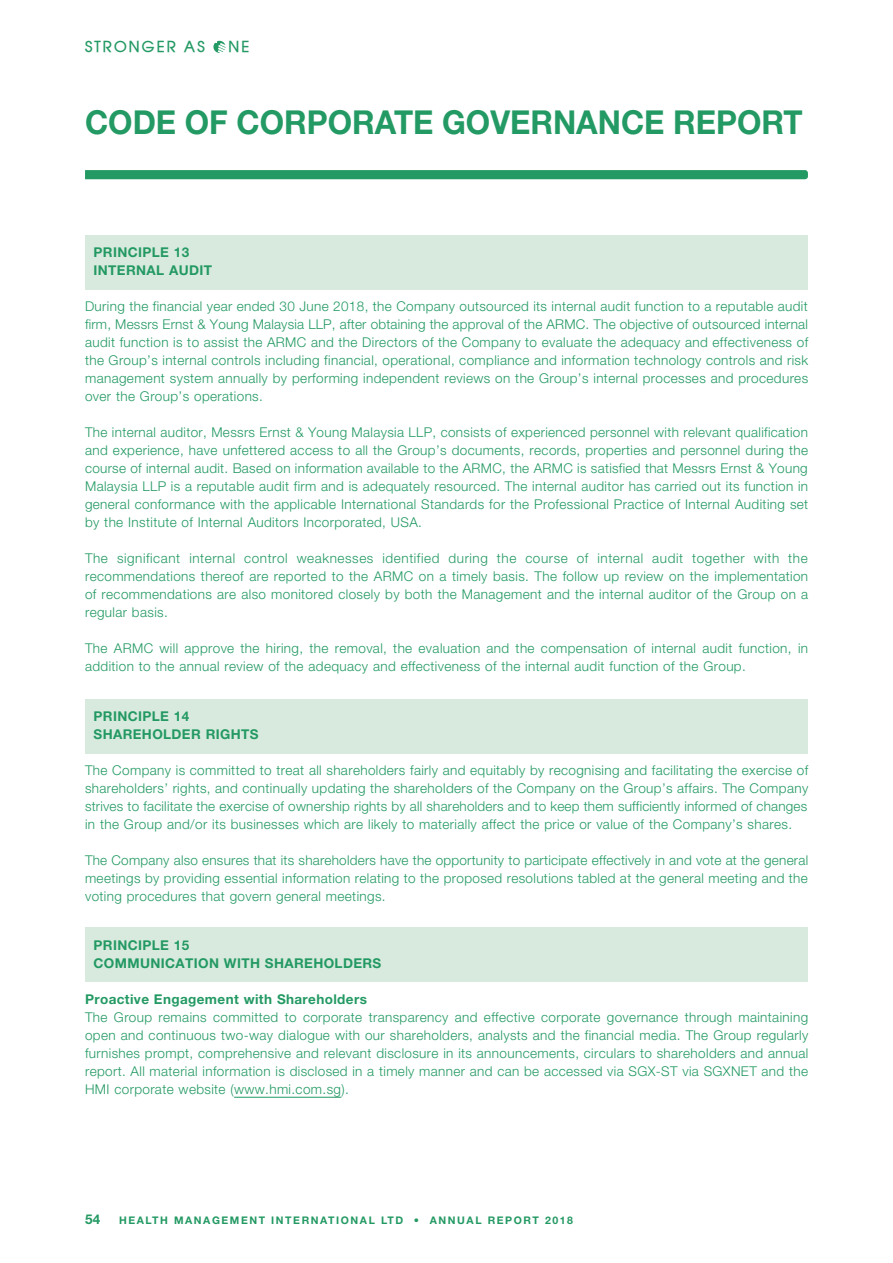
<style>
.page{position:relative;width:893px;height:1263px;background:#fff}
.page>*{position:absolute;margin:0;border:0;box-sizing:border-box;transform-origin:0 0}
.t1{font:700 33px "Helvetica Neue LT Std";color:#239963;scale:.95 1}
.t2{font:700 15px "Atilla";letter-spacing:.15em;color:#239963}
._00_E_Body_Text{font:300 13.5px/18px "Helvetica Neue LT Std";letter-spacing:.03em;color:#239963;text-align:justify}
._00_E_Body_Text-2{font:700 13.5px "Helvetica Neue LT Std";letter-spacing:.03em;color:#239963}
.t3{font:700 10.5px "Helvetica Neue LT Std";letter-spacing:.15em;color:#239963}
</style>
<div class="page">
<div style="left:85px;top:236px;width:723px;height:54px;background:#d8eade"></div>
<div style="left:85px;top:699px;width:723px;height:54px;background:#d8eade"></div>
<div style="left:85px;top:927px;width:723px;height:54px;background:#d8eade"></div>
<hr style="left:234px;top:1097px;width:107px;height:1px;background:#239963">
<svg style="left:85px;top:170px;width:723px;height:9px;background:#259a64"></svg>
<svg style="left:213px;top:41px;width:13px;height:12px"></svg>
<p class="t2" style="left:85px;top:36px;width:121px">STRONGER AS</p>
<p class="t2" style="left:228px;top:36px;width:22px">NE</p>
<h1 class="t1" style="left:85px;top:102px;width:757px">CODE OF CORPORATE GOVERNANCE REPORT</h1>
<p class="_00_E_Body_Text-2" style="left:94px;top:244px;width:97px">PRINCIPLE 13</p>
<p class="_00_E_Body_Text-2" style="left:94px;top:262px;width:120px">INTERNAL AUDIT</p>
<p class="_00_E_Body_Text" style="left:85px;top:297px;width:725px">During the financial year ended 30 June 2018, the Company outsourced its internal audit function to a reputable audit firm, Messrs Ernst &amp; Young Malaysia LLP, after obtaining the approval of the ARMC. The objective of outsourced internal audit function is to assist the ARMC and the Directors of the Company to evaluate the adequacy and effectiveness of the Group’s internal controls including financial, operational, compliance and information technology controls and risk management system annually by performing independent reviews on the Group’s internal processes and procedures over the Group’s operations.</p>
<p class="_00_E_Body_Text" style="left:85px;top:423px;width:725px">The internal auditor, Messrs Ernst &amp; Young Malaysia LLP, consists of experienced personnel with relevant qualification and experience, have unfettered access to all the Group’s documents, records, properties and personnel during the course of internal audit. Based on information available to the ARMC, the ARMC is satisfied that Messrs Ernst &amp; Young Malaysia LLP is a reputable audit firm and is adequately resourced. The internal auditor has carried out its function in general conformance with the applicable International Standards for the Professional Practice of Internal Auditing set by the Institute of Internal Auditors Incorporated, USA.</p>
<p class="_00_E_Body_Text" style="left:85px;top:549px;width:725px">The significant internal control weaknesses identified during the course of internal audit together with the recommendations thereof are reported to the ARMC on a timely basis. The follow up review on the implementation of recommendations are also monitored closely by both the Management and the internal auditor of the Group on a regular basis.</p>
<p class="_00_E_Body_Text" style="left:85px;top:639px;width:725px">The ARMC will approve the hiring, the removal, the evaluation and the compensation of internal audit function, in addition to the annual review of the adequacy and effectiveness of the internal audit function of the Group.</p>
<p class="_00_E_Body_Text-2" style="left:94px;top:707px;width:97px">PRINCIPLE 14</p>
<p class="_00_E_Body_Text-2" style="left:94px;top:725px;width:167px">SHAREHOLDER RIGHTS</p>
<p class="_00_E_Body_Text" style="left:85px;top:761px;width:725px">The Company is committed to treat all shareholders fairly and equitably by recognising and facilitating the exercise of shareholders’ rights, and continually updating the shareholders of the Company on the Group’s affairs. The Company strives to facilitate the exercise of ownership rights by all shareholders and to keep them sufficiently informed of changes in the Group and/or its businesses which are likely to materially affect the price or value of the Company’s shares.</p>
<p class="_00_E_Body_Text" style="left:85px;top:851px;width:725px">The Company also ensures that its shareholders have the opportunity to participate effectively in and vote at the general meetings by providing essential information relating to the proposed resolutions tabled at the general meeting and the voting procedures that govern general meetings.</p>
<p class="_00_E_Body_Text-2" style="left:94px;top:937px;width:97px">PRINCIPLE 15</p>
<p class="_00_E_Body_Text-2" style="left:94px;top:955px;width:289px">COMMUNICATION WITH SHAREHOLDERS</p>
<p class="_00_E_Body_Text-2" style="left:85px;top:991px;width:283px">Proactive Engagement with Shareholders</p>
<p class="_00_E_Body_Text" style="left:85px;top:1008px;width:725px">The Group remains committed to corporate transparency and effective corporate governance through maintaining open and continuous two-way dialogue with our shareholders, analysts and the financial media. The Group regularly furnishes prompt, comprehensive and relevant disclosure in its announcements, circulars to shareholders and annual report. All material information is disclosed in a timely manner and can be accessed via SGX-ST via SGXNET and the HMI corporate website (www.hmi.com.sg).</p>
<p class="_00_E_Body_Text-2" style="left:85px;top:1211px;width:17px">54</p>
<p class="t3" style="left:119px;top:1213px;width:456px">HEALTH MANAGEMENT INTERNATIONAL LTD • ANNUAL REPORT 2018</p>
</div>
